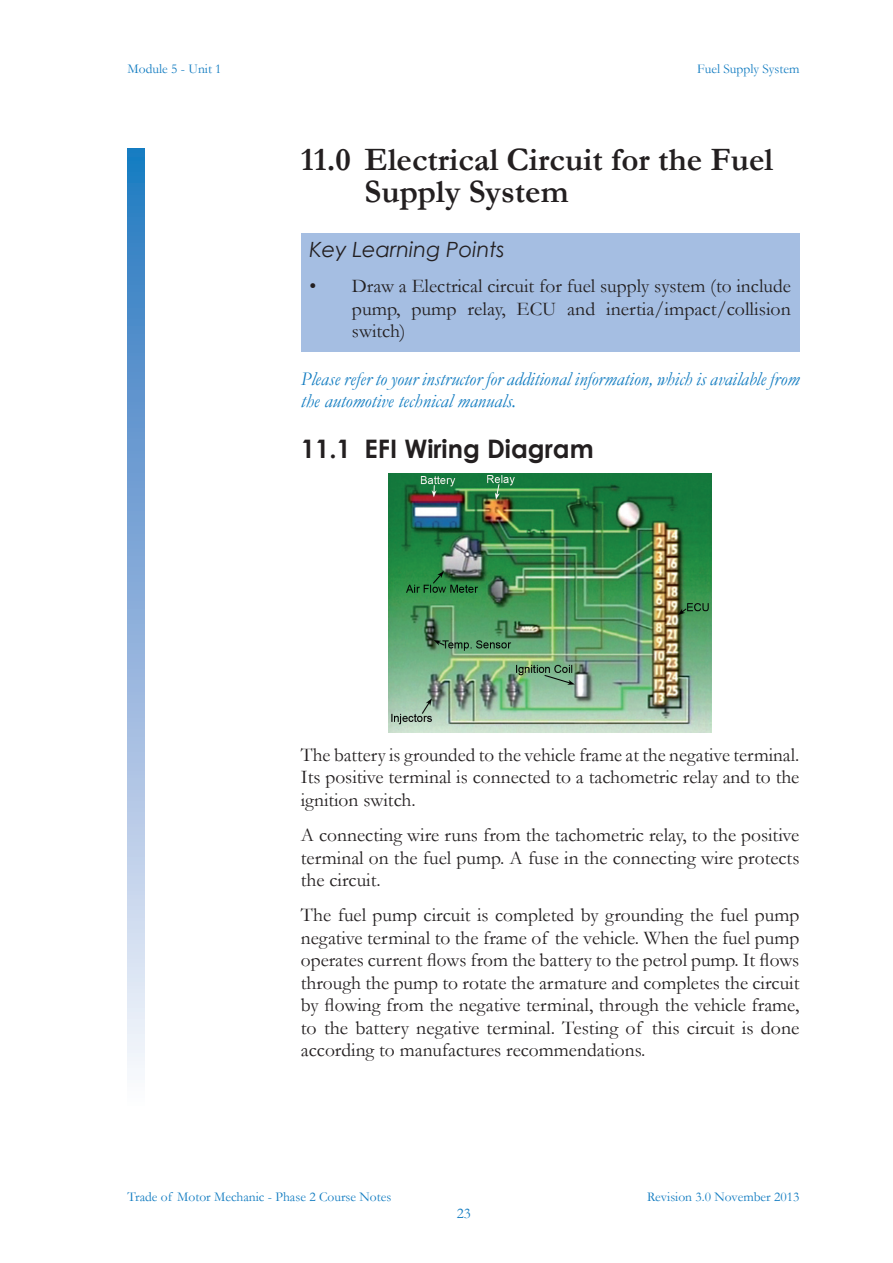
<style>
.page{position:relative;width:893px;height:1263px;background:#fff}
.page>*{position:absolute;margin:0;border:0;box-sizing:border-box;transform-origin:0 0}
.t1{font:700 33px/31.5px "Garamond";color:#231f20}
.t2{font:700 25.5px "Century Gothic";color:#231f20}
.t3{font:italic 21px "Century Gothic";color:#231f20}
.t4{font:19.5px/22.5px "Garamond";color:#231f20;text-align:justify}
.t5{font:italic 19.5px/22.5px "Garamond";color:#127cc1}
.t6{font:15px "Garamond";color:#127cc1}
.t7{font:13.5px "Garamond";color:#127cc1}
</style>
<div class="page">
<div style="left:128px;top:149px;width:17px;height:961px;background:linear-gradient(to bottom,#2374bf,#fcf5fc)"></div>
<img style="left:388px;top:474px;width:324px;height:258px">
<div style="left:301px;top:233px;width:498px;height:119px;background:#a5bee2"></div>
<p class="t7" style="left:128px;top:59px;width:96px">Module 5 - Unit 1</p>
<p class="t7" style="left:697px;top:59px;width:104px">Fuel Supply System</p>
<h1 class="t1" style="left:365px;top:144px;width:410px;text-indent:-64px">11.0 Electrical Circuit for the Fuel<br>Supply System</h1>
<p class="t3" style="left:309px;top:235px;width:197px">Key Learning Points</p>
<p class="t4" style="left:352px;top:275px;width:441px;text-indent:-43px">• Draw a Electrical circuit for fuel supply system (to include pump, pump relay, ECU and inertia/impact/collision switch)</p>
<p class="t5" style="left:301px;top:367px;width:500px">Please refer to your instructor for additional information, which is available from the automotive technical manuals.</p>
<h2 class="t2" style="left:301px;top:430px;width:294px">11.1 EFI Wiring Diagram</h2>
<p class="t4" style="left:301px;top:743px;width:500px">The battery is grounded to the vehicle frame at the negative terminal.<br>Its positive terminal is connected to a tachometric relay and to the ignition switch.</p>
<p class="t4" style="left:301px;top:823px;width:500px">A connecting wire runs from the tachometric relay, to the positive terminal on the fuel pump. A fuse in the connecting wire protects the circuit.</p>
<p class="t4" style="left:301px;top:903px;width:500px">The fuel pump circuit is completed by grounding the fuel pump negative terminal to the frame of the vehicle. When the fuel pump operates current flows from the battery to the petrol pump. It flows through the pump to rotate the armature and completes the circuit by flowing from the negative terminal, through the vehicle frame, to the battery negative terminal. Testing of this circuit is done according to manufactures recommendations.</p>
<p class="t7" style="left:128px;top:1188px;width:265px">Trade of Motor Mechanic - Phase 2 Course Notes</p>
<p class="t6" style="left:457px;top:1203px;width:16px">23</p>
<p class="t7" style="left:647px;top:1187px;width:154px">Revision 3.0 November 2013</p>
</div>
